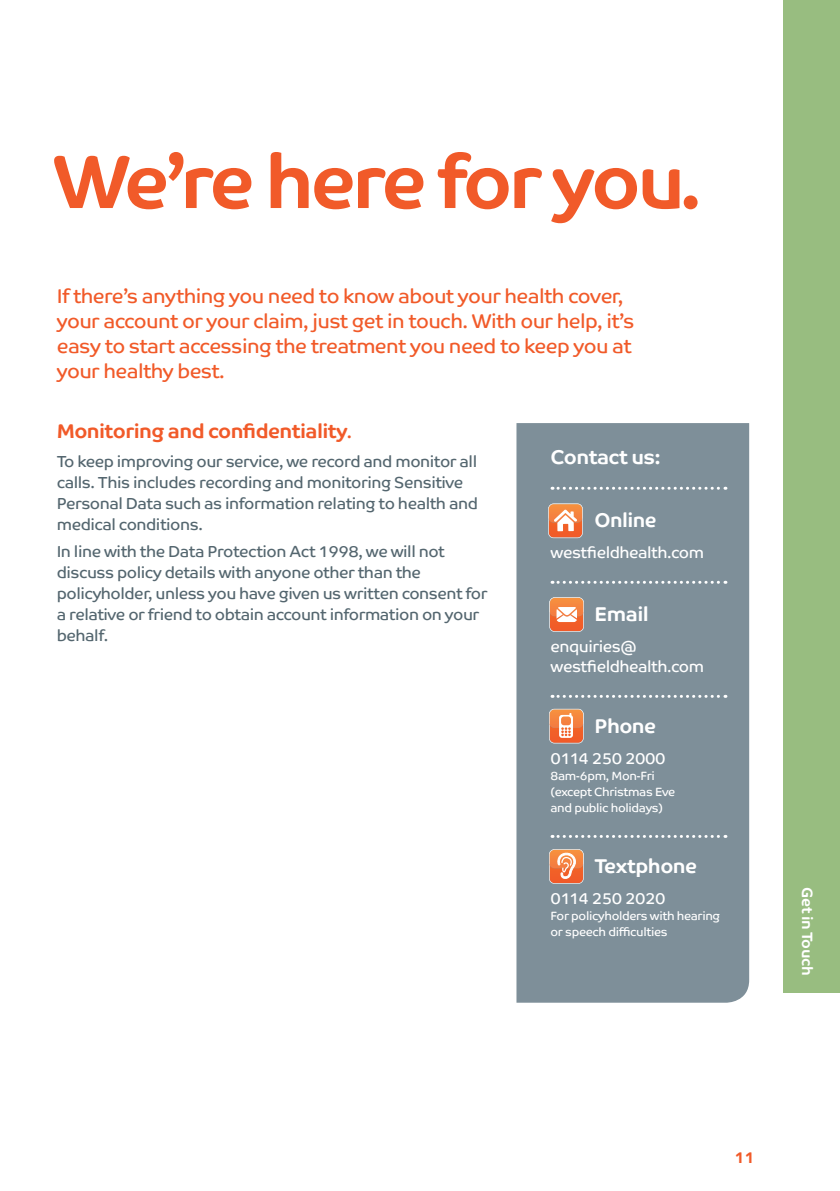
<style>
.page{position:relative;width:840px;height:1191px;background:#fff}
.page>*{position:absolute;margin:0;border:0;box-sizing:border-box;transform-origin:0 0}
.t1{font:76px "Co Text Bd";letter-spacing:-.05em;color:#f15a29}
.t2{font:20px/25px "Co Text";letter-spacing:-.03em;color:#f15a29}
.t3{font:20px "Co Text Bd";letter-spacing:-.03em;color:#fff}
.t4{font:20px "Co Text Bd";letter-spacing:-.03em;color:#f15a29}
.t5{font:16px/21px "Co Text";letter-spacing:-.03em;color:#54666f}
.t6{font:16px/20px "Co Text";letter-spacing:-.03em;color:#fff}
.t7{font:16px "Co Text Bd";color:#f15a29}
.t8{font:15px "Co Text Bd";letter-spacing:-.03em;color:#fff}
.t9{font:12px/16px "Co Text";letter-spacing:-.03em;color:#fff}
.s1{font-size:16px}
</style>
<div class="page">
<div style="left:516px;top:423px;width:232px;height:579px;background:#7e8f99"></div>
<svg style="left:551px;top:487px;width:174px;height:3px"></svg>
<svg style="left:551px;top:581px;width:174px;height:3px"></svg>
<svg style="left:551px;top:695px;width:174px;height:3px"></svg>
<svg style="left:551px;top:835px;width:174px;height:3px"></svg>
<svg style="left:549px;top:597px;width:34px;height:35px"></svg>
<svg style="left:548px;top:709px;width:35px;height:34px"></svg>
<svg style="left:548px;top:849px;width:35px;height:34px"></svg>
<svg style="left:548px;top:503px;width:34px;height:35px"></svg>
<div style="left:782px;top:0;width:57px;height:992px;background:#98bd80"></div>
<h1 class="t1" style="left:53px;top:138px;width:649px">We’re here for you.</h1>
<p class="t2" style="left:57px;top:283px;width:579px">If there’s anything you need to know about your health cover, your account or your claim, just get in touch. With our help, it’s easy to start accessing the treatment you need to keep you at your healthy best.</p>
<p class="t4" style="left:57px;top:419px;width:296px">Monitoring and confidentiality<span class="s1">.</span></p>
<p class="t5" style="left:57px;top:451px;width:422px">To keep improving our service, we record and monitor all calls. This includes recording and monitoring Sensitive Personal Data such as information relating to health and medical conditions.</p>
<p class="t5" style="left:57px;top:541px;width:432px">In line with the Data Protection Act 1998, we will not discuss policy details with anyone other than the policyholder, unless you have given us written consent for a relative or friend to obtain account information on your behalf.</p>
<p class="t3" style="left:550px;top:446px;width:111px">Contact us:</p>
<p class="t3" style="left:594px;top:508px;width:64px">Online</p>
<p class="t6" style="left:550px;top:542px;width:155px">westfieldhealth.com</p>
<p class="t3" style="left:594px;top:602px;width:56px">Email</p>
<p class="t6" style="left:550px;top:636px;width:155px">enquiries@ westfieldhealth.com</p>
<p class="t3" style="left:594px;top:714px;width:63px">Phone</p>
<p class="t6" style="left:550px;top:748px;width:116px">0114 250 2000</p>
<p class="t9" style="left:550px;top:768px;width:126px">8am-6pm, Mon-Fri (except Christmas Eve and public holidays)</p>
<p class="t3" style="left:594px;top:854px;width:104px">Textphone</p>
<p class="t6" style="left:550px;top:888px;width:116px">0114 250 2020</p>
<p class="t9" style="left:550px;top:908px;width:171px">For policyholders with hearing or speech difficulties</p>
<p class="t8" style="left:815px;top:887px;width:90px;rotate:90deg">Get in Touch</p>
<p class="t7" style="left:734px;top:1148px;width:22px">11</p>
</div>
